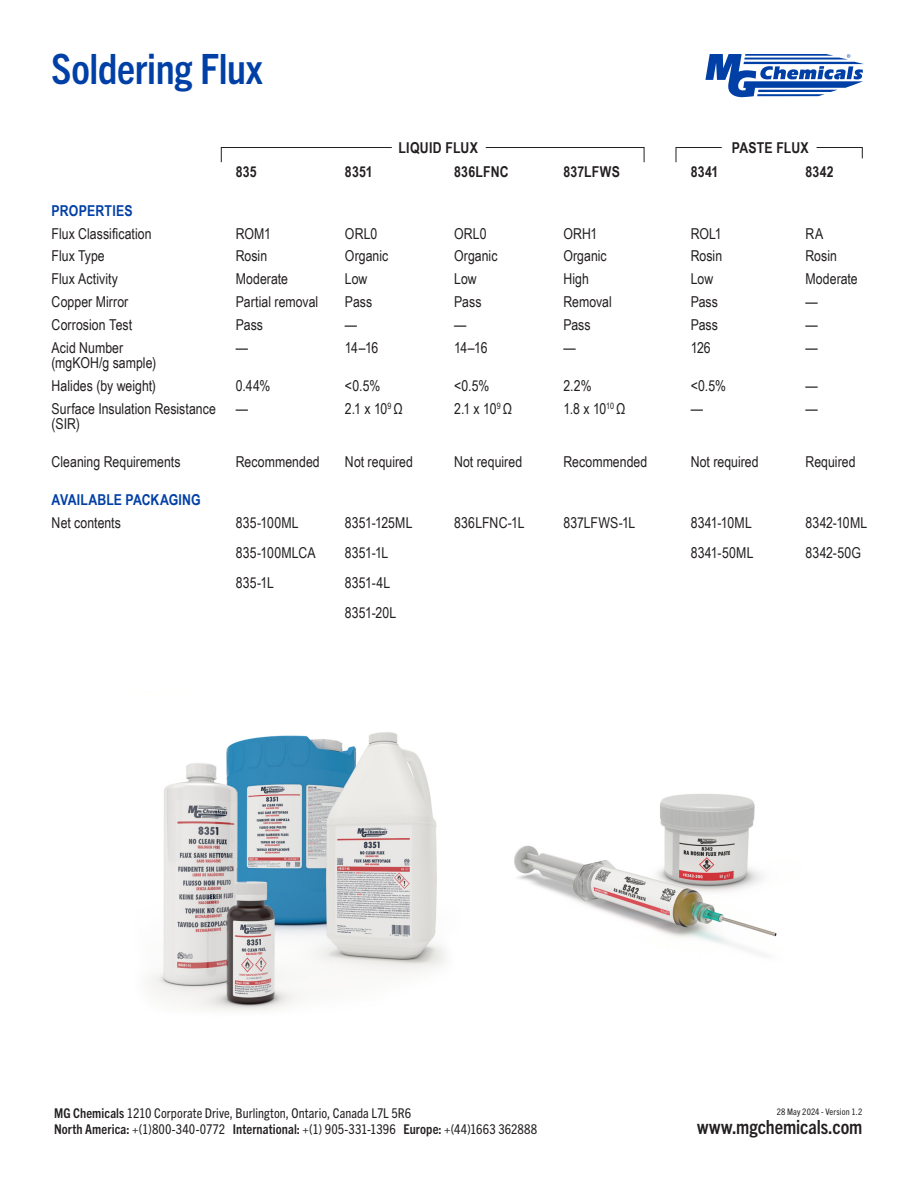
<style>
.page{position:relative;width:918px;height:1188px;background:#fff}
.page>*{position:absolute;margin:0;border:0;box-sizing:border-box;transform-origin:0 0}
.t1{font:700 condensed 41.85px "Trade Gothic Next LT Pro";letter-spacing:-.01em;color:#0040a6}
.t2{font:700 condensed 19.5px "Trade Gothic Next LT Pro";letter-spacing:-.005em;color:#231f20}
.Properties_List{font:15px/15px "Arial Narrow";letter-spacing:.005em;color:#231f20}
.t3{font:700 15px "Arial Narrow";letter-spacing:.015em;color:#231f20}
.t4{font:700 15px "Arial Narrow";letter-spacing:.01em;color:#0040a6}
.t5{font:condensed 13.5px/16.2px "Trade Gothic Next LT Pro";letter-spacing:.005em;color:#231f20}
.t6{font:condensed 9px "Trade Gothic Next LT Pro";letter-spacing:.015em;color:#231f20}
.s1{font-weight:700}
</style>
<div class="page">
<svg style="left:705px;top:54px;width:159px;height:43px"></svg>
<svg style="left:221px;top:147px;width:171px;height:16px"></svg>
<svg style="left:485px;top:147px;width:159px;height:16px"></svg>
<svg style="left:676px;top:147px;width:46px;height:16px"></svg>
<svg style="left:816px;top:147px;width:47px;height:12px"></svg>
<img style="left:147px;top:732px;width:299px;height:279px">
<img style="left:514px;top:794px;width:263px;height:159px">
<h1 class="t1" style="left:52px;top:40px;width:213px">Soldering Flux</h1>
<p class="t3" style="left:399px;top:137px;width:81px">LIQUID FLUX</p>
<p class="t3" style="left:732px;top:137px;width:79px">PASTE FLUX</p>
<p class="t3" style="left:236px;top:161px;width:23px">835</p>
<p class="t3" style="left:345px;top:161px;width:29px">8351</p>
<p class="t3" style="left:454px;top:161px;width:56px">836LFNC</p>
<p class="t3" style="left:563px;top:161px;width:58px">837LFWS</p>
<p class="t3" style="left:691px;top:161px;width:29px">8341</p>
<p class="t3" style="left:806px;top:161px;width:30px">8342</p>
<p class="t4" style="left:52px;top:199px;width:83px">PROPERTIES</p>
<p class="Properties_List" style="left:52px;top:225px;width:101px">Flux Classification</p>
<p class="Properties_List" style="left:236px;top:225px;width:37px">ROM1</p>
<p class="Properties_List" style="left:345px;top:225px;width:34px">ORL0</p>
<p class="Properties_List" style="left:454px;top:225px;width:34px">ORL0</p>
<p class="Properties_List" style="left:563px;top:225px;width:36px">ORH1</p>
<p class="Properties_List" style="left:691px;top:225px;width:33px">ROL1</p>
<p class="Properties_List" style="left:806px;top:225px;width:19px">RA</p>
<p class="Properties_List" style="left:52px;top:248px;width:55px">Flux Type</p>
<p class="Properties_List" style="left:236px;top:248px;width:33px">Rosin</p>
<p class="Properties_List" style="left:345px;top:248px;width:45px">Organic</p>
<p class="Properties_List" style="left:454px;top:248px;width:45px">Organic</p>
<p class="Properties_List" style="left:563px;top:248px;width:45px">Organic</p>
<p class="Properties_List" style="left:691px;top:248px;width:33px">Rosin</p>
<p class="Properties_List" style="left:806px;top:248px;width:33px">Rosin</p>
<p class="Properties_List" style="left:52px;top:271px;width:68px">Flux Activity</p>
<p class="Properties_List" style="left:236px;top:271px;width:54px">Moderate</p>
<p class="Properties_List" style="left:345px;top:271px;width:24px">Low</p>
<p class="Properties_List" style="left:454px;top:271px;width:24px">Low</p>
<p class="Properties_List" style="left:563px;top:271px;width:27px">High</p>
<p class="Properties_List" style="left:691px;top:271px;width:24px">Low</p>
<p class="Properties_List" style="left:806px;top:271px;width:54px">Moderate</p>
<p class="Properties_List" style="left:52px;top:294px;width:78px">Copper Mirror</p>
<p class="Properties_List" style="left:236px;top:294px;width:84px">Partial removal</p>
<p class="Properties_List" style="left:345px;top:294px;width:29px">Pass</p>
<p class="Properties_List" style="left:454px;top:294px;width:29px">Pass</p>
<p class="Properties_List" style="left:563px;top:294px;width:50px">Removal</p>
<p class="Properties_List" style="left:691px;top:294px;width:29px">Pass</p>
<p class="Properties_List" style="left:806px;top:294px;width:14px">—</p>
<p class="Properties_List" style="left:52px;top:317px;width:82px">Corrosion Test</p>
<p class="Properties_List" style="left:236px;top:317px;width:29px">Pass</p>
<p class="Properties_List" style="left:345px;top:317px;width:14px">—</p>
<p class="Properties_List" style="left:454px;top:317px;width:14px">—</p>
<p class="Properties_List" style="left:563px;top:317px;width:29px">Pass</p>
<p class="Properties_List" style="left:691px;top:317px;width:29px">Pass</p>
<p class="Properties_List" style="left:806px;top:317px;width:14px">—</p>
<p class="Properties_List" style="left:52px;top:340px;width:106px">Acid Number (mgKOH/g sample)</p>
<p class="Properties_List" style="left:236px;top:340px;width:14px">—</p>
<p class="Properties_List" style="left:345px;top:340px;width:35px">14–16</p>
<p class="Properties_List" style="left:454px;top:340px;width:35px">14–16</p>
<p class="Properties_List" style="left:563px;top:340px;width:14px">—</p>
<p class="Properties_List" style="left:691px;top:340px;width:22px">126</p>
<p class="Properties_List" style="left:806px;top:340px;width:14px">—</p>
<p class="Properties_List" style="left:52px;top:378px;width:106px">Halides (by weight)</p>
<p class="Properties_List" style="left:236px;top:378px;width:36px">0.44%</p>
<p class="Properties_List" style="left:345px;top:378px;width:37px">&lt;0.5%</p>
<p class="Properties_List" style="left:454px;top:378px;width:37px">&lt;0.5%</p>
<p class="Properties_List" style="left:563px;top:378px;width:30px">2.2%</p>
<p class="Properties_List" style="left:691px;top:378px;width:37px">&lt;0.5%</p>
<p class="Properties_List" style="left:806px;top:378px;width:14px">—</p>
<p class="Properties_List" style="left:52px;top:401px;width:166px">Surface Insulation Resistance (SIR)</p>
<p class="Properties_List" style="left:236px;top:401px;width:14px">—</p>
<p class="Properties_List" style="left:345px;top:401px;width:59px">2.1 x 10<sup>9</sup> Ω</p>
<p class="Properties_List" style="left:454px;top:401px;width:59px">2.1 x 10<sup>9</sup> Ω</p>
<p class="Properties_List" style="left:563px;top:401px;width:64px">1.8 x 10<sup>10</sup> Ω</p>
<p class="Properties_List" style="left:691px;top:401px;width:14px">—</p>
<p class="Properties_List" style="left:806px;top:401px;width:14px">—</p>
<p class="Properties_List" style="left:52px;top:454px;width:130px">Cleaning Requirements</p>
<p class="Properties_List" style="left:236px;top:454px;width:85px">Recommended</p>
<p class="Properties_List" style="left:345px;top:454px;width:70px">Not required</p>
<p class="Properties_List" style="left:454px;top:454px;width:70px">Not required</p>
<p class="Properties_List" style="left:563px;top:454px;width:85px">Recommended</p>
<p class="Properties_List" style="left:691px;top:454px;width:70px">Not required</p>
<p class="Properties_List" style="left:806px;top:454px;width:52px">Required</p>
<p class="t4" style="left:52px;top:488px;width:150px">AVAILABLE PACKAGING</p>
<p class="Properties_List" style="left:52px;top:514px;width:71px">Net contents</p>
<p class="Properties_List" style="left:236px;top:514px;width:65px">835-100ML</p>
<p class="Properties_List" style="left:236px;top:544px;width:81px">835-100MLCA</p>
<p class="Properties_List" style="left:236px;top:574px;width:40px">835-1L</p>
<p class="Properties_List" style="left:454px;top:514px;width:72px">836LFNC-1L</p>
<p class="Properties_List" style="left:563px;top:514px;width:74px">837LFWS-1L</p>
<p class="Properties_List" style="left:691px;top:514px;width:63px">8341-10ML</p>
<p class="Properties_List" style="left:691px;top:544px;width:64px">8341-50ML</p>
<p class="Properties_List" style="left:345px;top:514px;width:69px">8351-125ML</p>
<p class="Properties_List" style="left:345px;top:544px;width:45px">8351-1L</p>
<p class="Properties_List" style="left:345px;top:574px;width:47px">8351-4L</p>
<p class="Properties_List" style="left:345px;top:604px;width:53px">8351-20L</p>
<p class="Properties_List" style="left:806px;top:514px;width:63px">8342-10ML</p>
<p class="Properties_List" style="left:806px;top:544px;width:57px">8342-50G</p>
<p class="t5" style="left:54px;top:1104px;width:485px"><span class="s1">MG Chemicals</span> 1210 Corporate Drive, Burlington, Ontario, Canada L7L 5R6<br><span class="s1">North America:</span> +(1)800-340-0772 <span class="s1">International:</span> +(1) 905-331-1396 <span class="s1">Europe:</span> +(44)1663 362888</p>
<p class="t6" style="left:777px;top:1105px;width:87px">28 May 2024 - Version 1.2</p>
<h2 class="t2" style="left:697px;top:1114px;width:167px">www.mgchemicals.com</h2>
</div>
